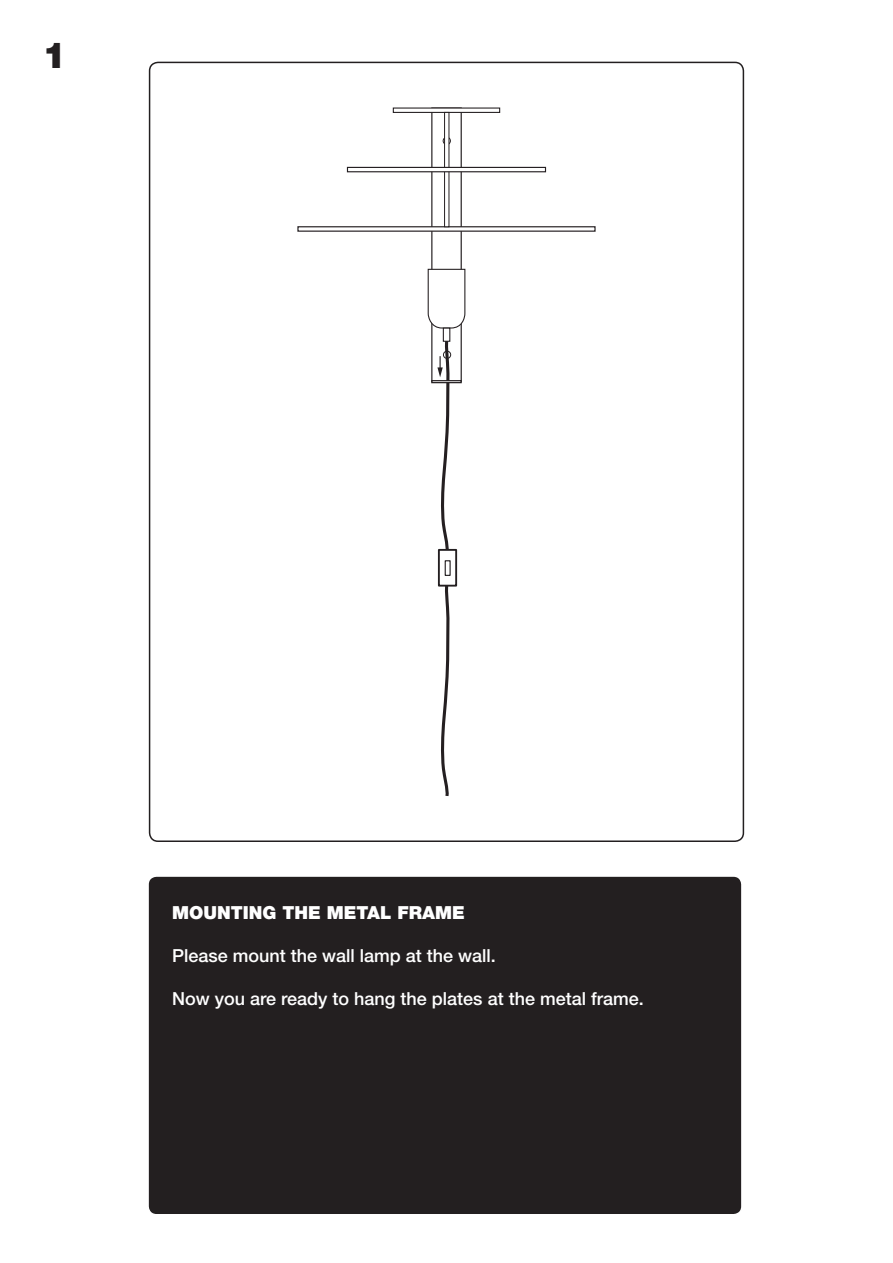
<style>
.page{position:relative;width:893px;height:1263px;background:#fff}
.page>*{position:absolute;margin:0;border:0;box-sizing:border-box;transform-origin:0 0}
.t1{font:900 36px "Helvetica Neue LT Pro";color:#231f20}
.t2{font:500 18px "Helvetica Neue LT Pro";color:#fff}
.t3{font:900 18px "Helvetica Neue LT Pro";color:#fff}
</style>
<div class="page">
<div style="left:148px;top:876px;width:594px;height:339px;background:#231f20;border-radius:9px"></div>
<div style="left:147px;top:875px;width:596px;height:340px;border:2px solid #fff;border-radius:9px"></div>
<div style="left:431px;top:107px;width:31px;height:275px;background:#fff;border:1px solid #241f21"></div>
<svg style="left:427px;top:268px;width:39px;height:61px"></svg>
<div style="left:443px;top:328px;width:7px;height:14px;background:#fff;border:1px solid #241f21"></div>
<div style="left:443px;top:137px;width:8px;height:8px;border:1px solid #241f21;border-radius:50%"></div>
<svg style="left:297px;top:226px;width:299px;height:6px"></svg>
<svg style="left:393px;top:108px;width:107px;height:5px"></svg>
<svg style="left:444px;top:112px;width:5px;height:115px"></svg>
<svg style="left:347px;top:167px;width:199px;height:5px"></svg>
<div style="left:431px;top:380px;width:31px;height:3px;background:#fff;border:1px solid #241f21"></div>
<div style="left:438px;top:549px;width:19px;height:38px;background:#fff;border:2px solid #241f21"></div>
<svg style="left:437px;top:338px;width:14px;height:458px"></svg>
<p class="t1" style="left:43px;top:34px;width:26px">1</p>
<p class="t3" style="left:172px;top:901px;width:294px">MOUNTING THE METAL FRAME</p>
<p class="t2" style="left:172px;top:944px;width:325px">Please mount the wall lamp at the wall.</p>
<p class="t2" style="left:172px;top:988px;width:473px">Now you are ready to hang the plates at the metal frame.</p>
</div>
